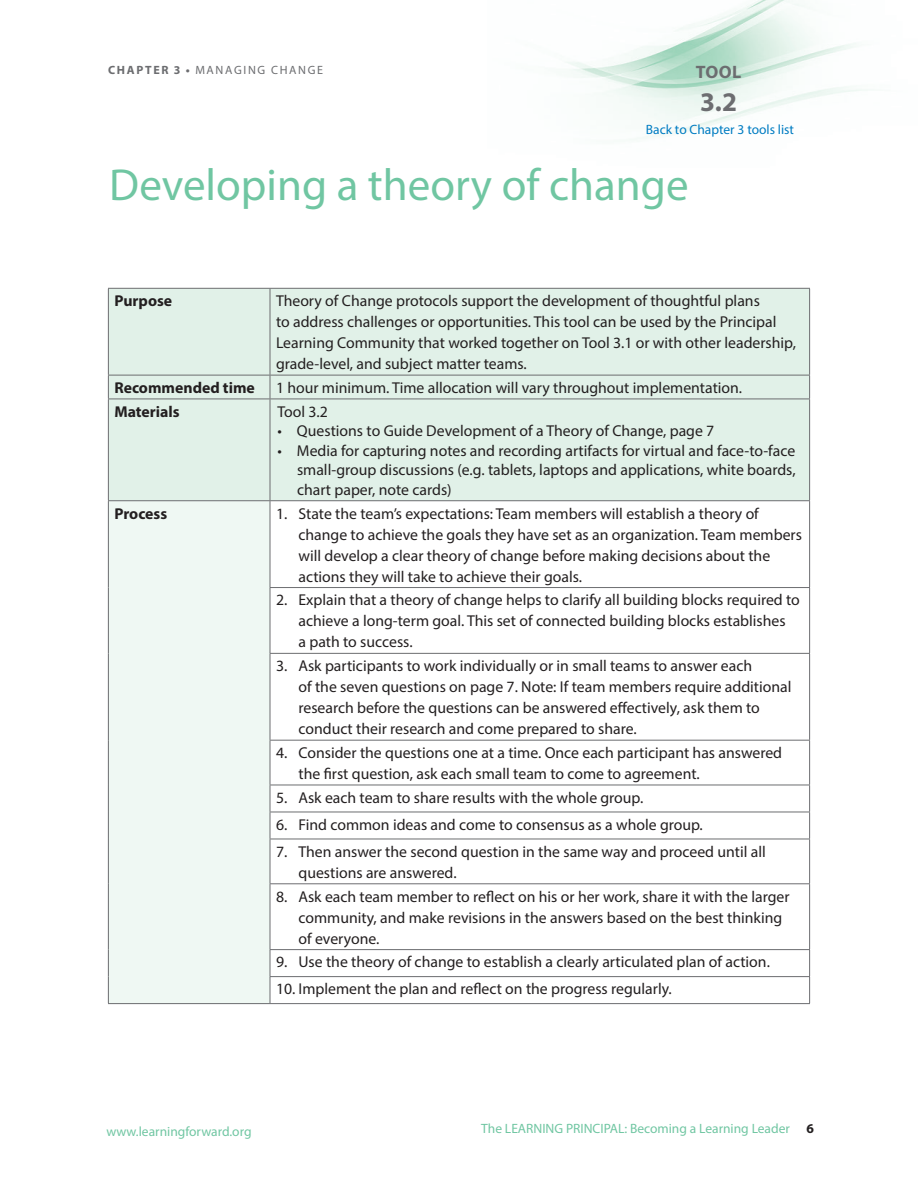
<style>
.page{position:relative;width:918px;height:1188px;background:#fff}
.page>*{position:absolute;margin:0;border:0;box-sizing:border-box;transform-origin:0 0}
.Tool_title{font:45px "Myriad Pro";color:#70c6a2}
.Text_body{font:700 27px "Myriad Pro";color:#6c6d70}
.Text_body-2{font:700 18px "Myriad Pro";color:#6c6d70}
.Table_text_numbered{font:15.75px/21px "Myriad Pro";color:#231f20}
.Text_Myriad_Pro{font:15.75px/19.5px "Myriad Pro";color:#231f20;text-align:justify}
.Table_text_regular{font:15.75px/21px "Myriad Pro";color:#231f20}
.Text_Myriad_Pro-2{font:700 15.75px "Myriad Pro";color:#231f20}
.t1{font:13.5px "Myriad Pro";color:#70c6a2}
.Source{font:13.5px "Myriad Pro";color:#007cc2}
.t2{font:12px "Myriad Pro";letter-spacing:.14em;color:#6c6d70}
.s1{font-weight:700}
.s2{font-weight:700;color:#231f20}
</style>
<div class="page">
<img style="left:566px;top:0;width:302px;height:140px">
<div style="left:109px;top:289px;width:700px;height:211px;background:#e1f1e8"></div>
<div style="left:108px;top:501px;width:162px;height:503px;background:#eff8f3"></div>
<hr style="left:108px;top:289px;width:1px;height:86px;background:#6c6d70">
<hr style="left:270px;top:289px;width:1px;height:86px;background:#6c6d70">
<hr style="left:809px;top:289px;width:1px;height:86px;background:#6c6d70">
<hr style="left:108px;top:375px;width:162px;height:1px;background:#6c6d70">
<svg style="left:108px;top:375px;width:1px;height:24px"></svg>
<hr style="left:270px;top:375px;width:540px;height:1px;background:#6c6d70">
<svg style="left:270px;top:375px;width:1px;height:24px"></svg>
<svg style="left:809px;top:375px;width:1px;height:24px"></svg>
<hr style="left:108px;top:399px;width:162px;height:1px;background:#6c6d70">
<hr style="left:108px;top:399px;width:1px;height:101px;background:#6c6d70">
<hr style="left:270px;top:399px;width:540px;height:1px;background:#6c6d70">
<hr style="left:270px;top:399px;width:1px;height:101px;background:#6c6d70">
<hr style="left:809px;top:399px;width:1px;height:101px;background:#6c6d70">
<hr style="left:108px;top:500px;width:162px;height:1px;background:#6c6d70">
<hr style="left:108px;top:501px;width:1px;height:87px;background:#6c6d70">
<hr style="left:270px;top:500px;width:540px;height:1px;background:#6c6d70">
<hr style="left:270px;top:501px;width:1px;height:86px;background:#6c6d70">
<hr style="left:809px;top:501px;width:1px;height:86px;background:#6c6d70">
<hr style="left:108px;top:588px;width:1px;height:65px;background:#6c6d70">
<hr style="left:270px;top:587px;width:540px;height:1px;background:#6c6d70">
<hr style="left:270px;top:588px;width:1px;height:65px;background:#6c6d70">
<hr style="left:809px;top:588px;width:1px;height:65px;background:#6c6d70">
<hr style="left:108px;top:653px;width:1px;height:87px;background:#6c6d70">
<hr style="left:270px;top:653px;width:540px;height:1px;background:#6c6d70">
<hr style="left:270px;top:654px;width:1px;height:86px;background:#6c6d70">
<hr style="left:809px;top:654px;width:1px;height:86px;background:#6c6d70">
<hr style="left:108px;top:740px;width:1px;height:45px;background:#6c6d70">
<hr style="left:270px;top:740px;width:540px;height:1px;background:#6c6d70">
<hr style="left:270px;top:741px;width:1px;height:44px;background:#6c6d70">
<hr style="left:809px;top:741px;width:1px;height:44px;background:#6c6d70">
<hr style="left:270px;top:785px;width:540px;height:1px;background:#6c6d70">
<svg style="left:108px;top:785px;width:1px;height:54px"></svg>
<hr style="left:270px;top:812px;width:540px;height:1px;background:#6c6d70">
<svg style="left:270px;top:785px;width:1px;height:54px"></svg>
<svg style="left:809px;top:785px;width:1px;height:54px"></svg>
<hr style="left:108px;top:839px;width:1px;height:45px;background:#6c6d70">
<hr style="left:270px;top:839px;width:540px;height:1px;background:#6c6d70">
<hr style="left:270px;top:839px;width:1px;height:44px;background:#6c6d70">
<hr style="left:809px;top:839px;width:1px;height:44px;background:#6c6d70">
<hr style="left:108px;top:884px;width:1px;height:66px;background:#6c6d70">
<hr style="left:270px;top:883px;width:540px;height:1px;background:#6c6d70">
<hr style="left:270px;top:884px;width:1px;height:65px;background:#6c6d70">
<hr style="left:809px;top:884px;width:1px;height:65px;background:#6c6d70">
<hr style="left:270px;top:949px;width:540px;height:1px;background:#6c6d70">
<svg style="left:108px;top:950px;width:1px;height:53px"></svg>
<hr style="left:270px;top:976px;width:540px;height:1px;background:#6c6d70">
<svg style="left:270px;top:950px;width:1px;height:53px"></svg>
<svg style="left:809px;top:950px;width:1px;height:53px"></svg>
<hr style="left:108px;top:1003px;width:162px;height:1px;background:#6c6d70">
<hr style="left:270px;top:1003px;width:540px;height:1px;background:#6c6d70">
<hr style="left:108px;top:288px;width:162px;height:1px;background:#6c6d70">
<hr style="left:270px;top:288px;width:540px;height:1px;background:#6c6d70">
<p class="t2" style="left:108px;top:62px;width:217px"><span class="s1">CHAPTER 3 •</span> MANAGING CHANGE</p>
<p class="Text_body-2" style="left:696px;top:60px;width:47px">TOOL</p>
<p class="Text_body" style="left:700px;top:84px;width:38px">3.2</p>
<p class="Source" style="left:646px;top:121px;width:150px">Back to Chapter 3 tools list</p>
<p class="Tool_title" style="left:109px;top:157px;width:581px">Developing a theory of change</p>
<p class="Text_Myriad_Pro-2" style="left:114px;top:291px;width:59px">Purpose</p>
<p class="Table_text_regular" style="left:276px;top:290px;width:522px">Theory of Change protocols support the development of thoughtful plans<br>to address challenges or opportunities. This tool can be used by the Principal Learning Community that worked together on Tool 3.1 or with other leadership, grade-level, and subject matter teams.</p>
<p class="Text_Myriad_Pro-2" style="left:114px;top:377px;width:142px">Recommended time</p>
<p class="Text_Myriad_Pro" style="left:276px;top:378px;width:468px">1 hour minimum. Time allocation will vary throughout implementation.</p>
<p class="Text_Myriad_Pro-2" style="left:114px;top:401px;width:67px">Materials</p>
<p class="Text_Myriad_Pro" style="left:277px;top:401px;width:52px">Tool 3.2</p>
<p class="Text_Myriad_Pro" style="left:278px;top:421px;width:438px">• Questions to Guide Development of a Theory of Change, page 7</p>
<p class="Text_Myriad_Pro" style="left:297px;top:440px;width:500px;text-indent:-20px">• Media for capturing notes and recording artifacts for virtual and face-to-face small-group discussions (e.g. tablets, laptops and applications, white boards, chart paper, note cards)</p>
<p class="Text_Myriad_Pro-2" style="left:114px;top:503px;width:54px">Process</p>
<p class="Table_text_numbered" style="left:298px;top:503px;width:505px;text-indent:-22px">1. State the team’s expectations: Team members will establish a theory of change to achieve the goals they have set as an organization. Team members will develop a clear theory of change before making decisions about the actions they will take to achieve their goals.</p>
<p class="Table_text_numbered" style="left:298px;top:589px;width:503px;text-indent:-22px">2. Explain that a theory of change helps to clarify all building blocks required to achieve a long-term goal. This set of connected building blocks establishes<br>a path to success.</p>
<p class="Table_text_numbered" style="left:298px;top:655px;width:495px;text-indent:-22px">3. Ask participants to work individually or in small teams to answer each<br>of the seven questions on page 7. Note: If team members require additional research before the questions can be answered effectively, ask them to conduct their research and come prepared to share.</p>
<p class="Table_text_numbered" style="left:298px;top:742px;width:485px;text-indent:-22px">4. Consider the questions one at a time. Once each participant has answered the first question, ask each small team to come to agreement.</p>
<p class="Table_text_numbered" style="left:276px;top:787px;width:369px">5. Ask each team to share results with the whole group.</p>
<p class="Table_text_numbered" style="left:276px;top:814px;width:428px">6. Find common ideas and come to consensus as a whole group.</p>
<p class="Table_text_numbered" style="left:298px;top:841px;width:469px;text-indent:-22px">7. Then answer the second question in the same way and proceed until all questions are answered.</p>
<p class="Table_text_numbered" style="left:298px;top:886px;width:493px;text-indent:-22px">8. Ask each team member to reflect on his or her work, share it with the larger community, and make revisions in the answers based on the best thinking of everyone.</p>
<p class="Table_text_numbered" style="left:276px;top:951px;width:495px">9. Use the theory of change to establish a clearly articulated plan of action.</p>
<p class="Table_text_numbered" style="left:276px;top:978px;width:397px">10. Implement the plan and reflect on the progress regularly.</p>
<p class="t1" style="left:106px;top:1123px;width:147px">www.learningforward.org</p>
<p class="t1" style="left:481px;top:1120px;width:334px">The LEARNING PRINCIPAL: Becoming a Learning Leader <span class="s2">6</span></p>
</div>
